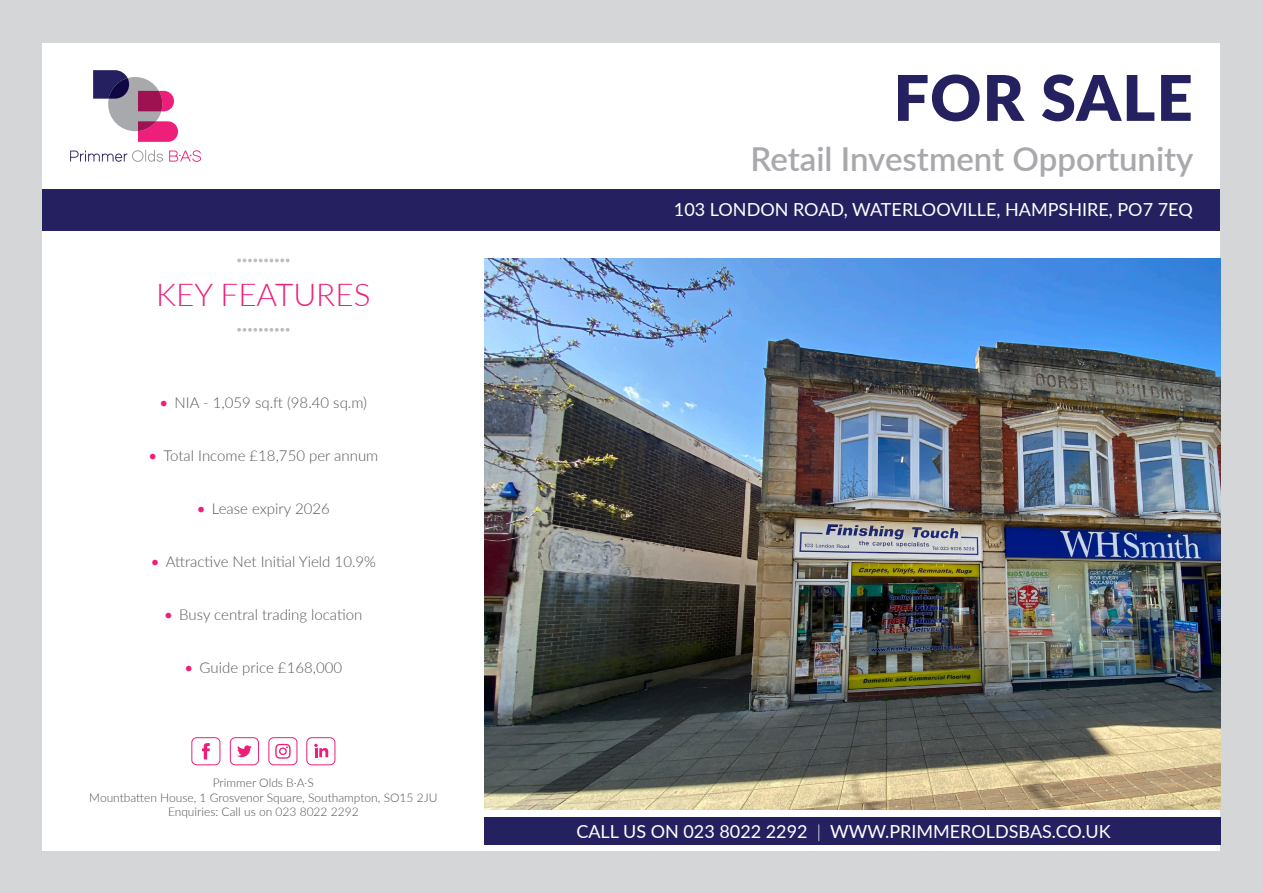
<style>
.page{position:relative;width:1263px;height:893px;background:#d5d6d8}
.page>*{position:absolute;margin:0;border:0;box-sizing:border-box;transform-origin:0 0}
.t1{font:900 63px "Lato";letter-spacing:.02em;color:#252161}
.t2{font:600 33px "Lato";color:#a8a9ad}
.t3{font:300 31.5px "Lato";color:#ee1e7b}
.t4{font:18px "Lato";color:#fff}
.t5{font:300 15px "Lato";color:#57585a}
.t6{font:300 12px "Lato";color:#4f5252}
.s1{font-weight:400;color:#ee1e7b}
.s2{font-weight:300}
</style>
<div class="page">
<div style="left:43px;top:43px;width:1177px;height:807px;background:#fff"></div>
<img style="left:484px;top:259px;width:736px;height:550px">
<div style="left:108px;top:77px;width:54px;height:54px;background:#a8a9ad;border-radius:50%"></div>
<svg style="left:93px;top:70px;width:36px;height:29px"></svg>
<svg style="left:138px;top:91px;width:36px;height:20px"></svg>
<svg style="left:138px;top:121px;width:40px;height:21px"></svg>
<svg style="left:70px;top:150px;width:93px;height:12px"></svg>
<svg style="left:169px;top:150px;width:32px;height:12px"></svg>
<div style="left:43px;top:189px;width:1177px;height:42px;background:#252161"></div>
<div style="left:306px;top:737px;width:29px;height:28px;border:1px solid #ee1e7b;border-radius:5px"></div>
<svg style="left:314px;top:744px;width:14px;height:13px"></svg>
<div style="left:191px;top:737px;width:29px;height:28px;border:1px solid #ee1e7b;border-radius:5px"></div>
<svg style="left:202px;top:743px;width:8px;height:16px"></svg>
<div style="left:268px;top:737px;width:29px;height:28px;border:1px solid #ee1e7b;border-radius:5px"></div>
<svg style="left:275px;top:744px;width:16px;height:15px"></svg>
<div style="left:230px;top:737px;width:29px;height:28px;border:1px solid #ee1e7b;border-radius:5px"></div>
<svg style="left:237px;top:745px;width:15px;height:12px"></svg>
<svg style="left:237px;top:328px;width:53px;height:4px"></svg>
<svg style="left:237px;top:259px;width:53px;height:3px"></svg>
<div style="left:484px;top:817px;width:736px;height:28px;background:#252161"></div>
<p class="t3" style="left:156px;top:273px;width:216px">KEY FEATURES</p>
<p class="t5" style="left:160px;top:392px;width:209px"><span class="s1">•</span> NIA - 1,059 sq.ft (98.40 sq.m)</p>
<p class="t5" style="left:148px;top:445px;width:231px"><span class="s1">•</span> Total Income £18,750 per annum</p>
<p class="t5" style="left:197px;top:498px;width:134px"><span class="s1">•</span> Lease expiry 2026</p>
<p class="t5" style="left:151px;top:551px;width:227px"><span class="s1">•</span> Attractive Net Initial Yield 10.9%</p>
<p class="t5" style="left:164px;top:604px;width:200px"><span class="s1">•</span> Busy central trading location</p>
<p class="t5" style="left:185px;top:657px;width:159px"><span class="s1">•</span> Guide price £168,000</p>
<p class="t6" style="left:213px;top:775px;width:103px">Primmer Olds B·A·S</p>
<p class="t6" style="left:89px;top:789px;width:350px">Mountbatten House, 1 Grosvenor Square, Southampton, SO15 2JU</p>
<p class="t6" style="left:168px;top:803px;width:192px">Enquiries: Call us on 023 8022 2292</p>
<p class="t1" style="left:893px;top:51px;width:301px">FOR SALE</p>
<p class="t2" style="left:750px;top:135px;width:444px">Retail Investment Opportunity</p>
<p class="t4" style="left:674px;top:197px;width:520px">103 LONDON ROAD, WATERLOOVILLE, HAMPSHIRE, PO7 7EQ</p>
<p class="t4" style="left:576px;top:819px;width:536px">CALL US ON 023 8022 2292 <span class="s2">|</span> WWW.PRIMMEROLDSBAS.CO.UK</p>
</div>
